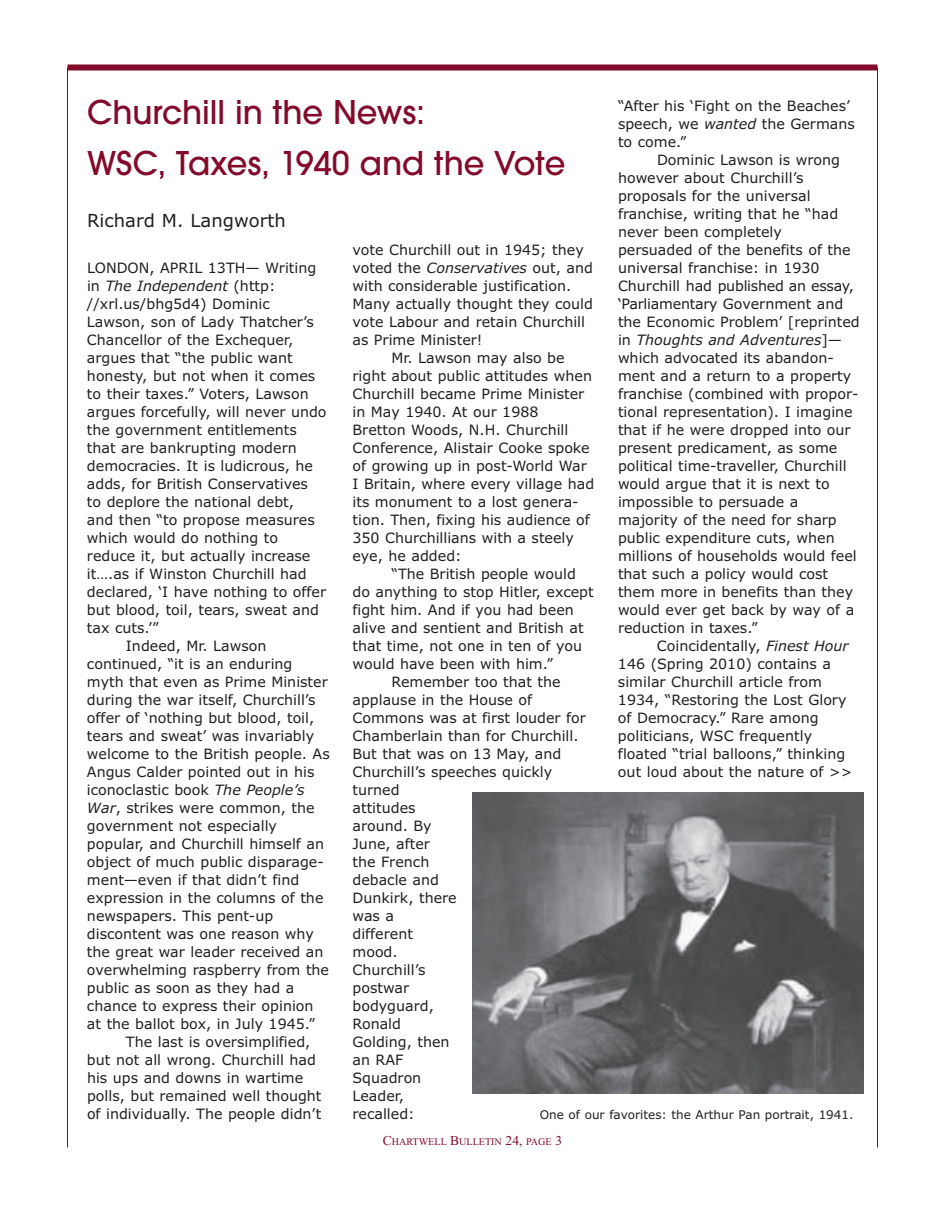
<style>
.page{position:relative;width:945px;height:1215px;background:#fff}
.page>*{position:absolute;margin:0;border:0;box-sizing:border-box;transform-origin:0 0}
.t1{font:36px/50.2px "Avant Garde Md ITCTT";color:#830a2b}
.t2{font:18px "Verdana";color:#231f20}
.t3{font:14.25px/18px "Verdana";color:#231f20}
.t4{font:italic 14.25px "Verdana";color:#231f20}
.t5{font:12px "Verdana";color:#231f20}
.t6{font:10.2px "Times New Roman";color:#830a2b}
.s1{font-style:italic}
.s2{font-style:normal}
.s3{font-size:13.5px}
</style>
<div class="page">
<hr style="left:67px;top:68px;width:1px;height:1080px;background:#830a2b">
<div style="left:68px;top:64px;width:810px;height:6px;background:#830a2b"></div>
<hr style="left:877px;top:68px;width:1px;height:1080px;background:#830a2b">
<img style="left:472px;top:792px;width:392px;height:302px">
<h1 class="t1" style="left:87px;top:91px;width:480px">Churchill in the News:<br>WSC, Taxes, 1940 and the Vote</h1>
<p class="t2" style="left:87px;top:213px;width:200px">Richard M. Langworth</p>
<p class="t3" style="left:618px;top:99px;width:238px">“After his ‘Fight on the Beaches’ speech, we <span class="s1">wanted</span> the Germans to come.”</p>
<p class="t3" style="left:618px;top:153px;width:243px;text-indent:39px">Dominic Lawson is wrong however about Churchill’s proposals for the universal franchise, writing that he “had never been completely persuaded of the benefits of the universal franchise: in 1930<br>Churchill had published an essay, ‘Parliamentary Government and the Economic Problem’ [reprinted in <span class="s1">Thoughts and Adventures</span>]— which advocated its abandon&shy;ment and a return to a property franchise (combined with propor&shy;tional representation). I imagine that if he were dropped into our present predicament, as some political time-traveller, Churchill would argue that it is next to impossible to persuade a majority of the need for sharp public expenditure cuts, when millions of households would feel that such a policy would cost them more in benefits than they would ever get back by way of a reduction in taxes.”</p>
<p class="t3" style="left:618px;top:639px;width:236px;text-indent:39px">Coincidentally, <span class="s1">Finest Hour<br></span>146 (Spring 2010) contains a similar Churchill article from<br>1934, “Restoring the Lost Glory of Democracy.” Rare among politicians, WSC frequently floated “trial balloons,” thinking out loud about the nature of &gt;&gt;</p>
<p class="t3" style="left:353px;top:242px;width:233px">vote Churchill out in 1945; they</p>
<p class="t3" style="left:353px;top:260px;width:242px">voted the <span class="s1">Conservatives</span> out, and</p>
<p class="t3" style="left:353px;top:278px;width:220px">with considerable justification.</p>
<p class="t3" style="left:353px;top:296px;width:242px">Many actually thought they could</p>
<p class="t3" style="left:353px;top:314px;width:234px">vote Labour and retain Churchill</p>
<p class="t3" style="left:353px;top:332px;width:132px">as Prime Minister!</p>
<p class="t3" style="left:392px;top:350px;width:175px">Mr. Lawson may also be</p>
<p class="t3" style="left:353px;top:368px;width:241px">right about public attitudes when</p>
<p class="t3" style="left:353px;top:386px;width:233px">Churchill became Prime Minister</p>
<p class="t3" style="left:353px;top:404px;width:188px">in May 1940. At our 1988</p>
<p class="t3" style="left:353px;top:422px;width:217px">Bretton Woods, N.H. Churchill</p>
<p class="t3" style="left:353px;top:441px;width:239px">Conference, Alistair Cooke spoke</p>
<p class="t3" style="left:353px;top:459px;width:236px">of growing up in post-World War</p>
<p class="t3" style="left:353px;top:477px;width:243px">I Britain, where every village had</p>
<p class="t3" style="left:353px;top:495px;width:228px">its monument to a lost genera-</p>
<p class="t3" style="left:353px;top:513px;width:239px">tion. Then, fixing his audience of</p>
<p class="t3" style="left:353px;top:531px;width:223px">350 Churchillians with a steely</p>
<p class="t3" style="left:353px;top:549px;width:111px">eye, he added:</p>
<p class="t3" style="left:392px;top:567px;width:186px">“The British people would</p>
<p class="t3" style="left:353px;top:585px;width:243px">do anything to stop Hitler, except</p>
<p class="t3" style="left:353px;top:603px;width:223px">fight him. And if you had been</p>
<p class="t3" style="left:353px;top:621px;width:233px">alive and sentient and British at</p>
<p class="t3" style="left:353px;top:639px;width:231px">that time, not one in ten of you</p>
<p class="t3" style="left:353px;top:657px;width:202px">would have been with him.”</p>
<p class="t3" style="left:392px;top:675px;width:171px">Remember too that the</p>
<p class="t3" style="left:353px;top:693px;width:181px">applause in the House of</p>
<p class="t3" style="left:353px;top:711px;width:235px">Commons was at first louder for</p>
<p class="t3" style="left:353px;top:729px;width:228px">Chamberlain than for Churchill.</p>
<p class="t3" style="left:353px;top:747px;width:210px">But that was on 13 May, and</p>
<p class="t3" style="left:353px;top:765px;width:201px">Churchill’s speeches quickly</p>
<p class="t3" style="left:353px;top:783px;width:49px">turned</p>
<p class="t3" style="left:353px;top:801px;width:65px">attitudes</p>
<p class="t3" style="left:353px;top:819px;width:81px">around. By</p>
<p class="t3" style="left:353px;top:837px;width:79px">June, after</p>
<p class="t3" style="left:353px;top:855px;width:78px">the French</p>
<p class="t3" style="left:353px;top:873px;width:88px">debacle and</p>
<p class="t3" style="left:353px;top:891px;width:106px">Dunkirk, there</p>
<p class="t3" style="left:353px;top:909px;width:43px">was a</p>
<p class="t3" style="left:353px;top:927px;width:62px">different</p>
<p class="t3" style="left:353px;top:945px;width:47px">mood.</p>
<p class="t3" style="left:353px;top:963px;width:74px">Churchill’s</p>
<p class="t3" style="left:353px;top:981px;width:58px">postwar</p>
<p class="t3" style="left:353px;top:999px;width:83px">bodyguard,</p>
<p class="t3" style="left:353px;top:1017px;width:50px">Ronald</p>
<p class="t3" style="left:353px;top:1035px;width:99px">Golding, then</p>
<p class="t3" style="left:353px;top:1053px;width:52px">an RAF</p>
<p class="t3" style="left:353px;top:1071px;width:70px">Squadron</p>
<p class="t3" style="left:353px;top:1089px;width:53px">Leader,</p>
<p class="t3" style="left:353px;top:1107px;width:64px">recalled:</p>
<p class="t3" style="left:87px;top:260px;width:231px">LONDON, APRIL 13TH— Writing</p>
<p class="t4" style="left:87px;top:281px;width:190px"><span class="s2">in</span> The Independent <span class="s2">(http:</span></p>
<p class="t3" style="left:87px;top:296px;width:184px">//xrl.us/bhg5d4) Dominic</p>
<p class="t3" style="left:87px;top:314px;width:228px">Lawson, son of Lady Thatcher’s</p>
<p class="t3" style="left:87px;top:332px;width:208px">Chancellor of the Exchequer,</p>
<p class="t3" style="left:87px;top:350px;width:207px">argues that “the public want</p>
<p class="t3" style="left:87px;top:368px;width:230px">honesty, but not when it comes</p>
<p class="t3" style="left:87px;top:386px;width:223px">to their taxes.” Voters, Lawson</p>
<p class="t3" style="left:87px;top:404px;width:241px">argues forcefully, will never undo</p>
<p class="t3" style="left:87px;top:422px;width:211px">the government entitlements</p>
<p class="t3" style="left:87px;top:440px;width:211px">that are bankrupting modern</p>
<p class="t3" style="left:87px;top:458px;width:228px">democracies. It is ludicrous, he</p>
<p class="t3" style="left:87px;top:476px;width:223px">adds, for British Conservatives</p>
<p class="t3" style="left:87px;top:494px;width:209px">to deplore the national debt,</p>
<p class="t3" style="left:87px;top:512px;width:229px">and then “to propose measures</p>
<p class="t3" style="left:87px;top:530px;width:193px">which would do nothing to</p>
<p class="t3" style="left:87px;top:548px;width:225px">reduce it, but actually increase</p>
<p class="t3" style="left:87px;top:566px;width:221px">it….as if Winston Churchill had</p>
<p class="t3" style="left:87px;top:584px;width:241px">declared, ‘I have nothing to offer</p>
<p class="t3" style="left:87px;top:602px;width:234px">but blood, toil, tears, sweat and</p>
<p class="t3" style="left:87px;top:620px;width:73px">tax cuts.’”</p>
<p class="t3" style="left:126px;top:638px;width:142px">Indeed, Mr. Lawson</p>
<p class="t3" style="left:87px;top:656px;width:207px">continued, “it is an enduring</p>
<p class="t3" style="left:87px;top:674px;width:242px">myth that even as Prime Minister</p>
<p class="t3" style="left:87px;top:692px;width:230px">during the war itself, Churchill’s</p>
<p class="t3" style="left:87px;top:710px;width:229px">offer of ‘nothing but blood, toil,</p>
<p class="t3" style="left:87px;top:728px;width:229px">tears and sweat’ was invariably</p>
<p class="t3" style="left:87px;top:746px;width:244px">welcome to the British people. As</p>
<p class="t3" style="left:87px;top:764px;width:229px">Angus Calder pointed out in his</p>
<p class="t3" style="left:87px;top:782px;width:219px">iconoclastic book <span class="s1">The People’s</span></p>
<p class="t3" style="left:87px;top:800px;width:229px"><span class="s1">War</span>, strikes were common, the</p>
<p class="t3" style="left:87px;top:818px;width:192px">government not especially</p>
<p class="t3" style="left:87px;top:836px;width:239px">popular, and Churchill himself an</p>
<p class="t3" style="left:87px;top:854px;width:238px">object of much public disparage-</p>
<p class="t3" style="left:87px;top:872px;width:214px">ment—even if that didn’t find</p>
<p class="t3" style="left:87px;top:890px;width:238px">expression in the columns of the</p>
<p class="t3" style="left:87px;top:908px;width:188px">newspapers. This pent-up</p>
<p class="t3" style="left:87px;top:926px;width:228px">discontent was one reason why</p>
<p class="t3" style="left:87px;top:944px;width:238px">the great war leader received an</p>
<p class="t3" style="left:87px;top:962px;width:244px">overwhelming raspberry from the</p>
<p class="t3" style="left:87px;top:980px;width:209px">public as soon as they had a</p>
<p class="t3" style="left:87px;top:998px;width:228px">chance to express their opinion</p>
<p class="t3" style="left:87px;top:1016px;width:230px">at the ballot box, in July 1945.”</p>
<p class="t3" style="left:126px;top:1034px;width:186px">The last is oversimplified,</p>
<p class="t3" style="left:87px;top:1052px;width:230px">but not all wrong. Churchill had</p>
<p class="t3" style="left:87px;top:1070px;width:218px">his ups and downs in wartime</p>
<p class="t3" style="left:87px;top:1088px;width:236px">polls, but remained well thought</p>
<p class="t3" style="left:87px;top:1106px;width:236px">of individually. The people didn’t</p>
<p class="t5" style="left:540px;top:1110px;width:315px">One of our favorites: the Arthur Pan portrait, 1941.</p>
<p class="t6" style="left:383px;top:1135px;width:181px"><span class="s3">C</span>HARTWELL <span class="s3">B</span>ULLETIN <span class="s3">24,</span> PAGE <span class="s3">3</span></p>
</div>
